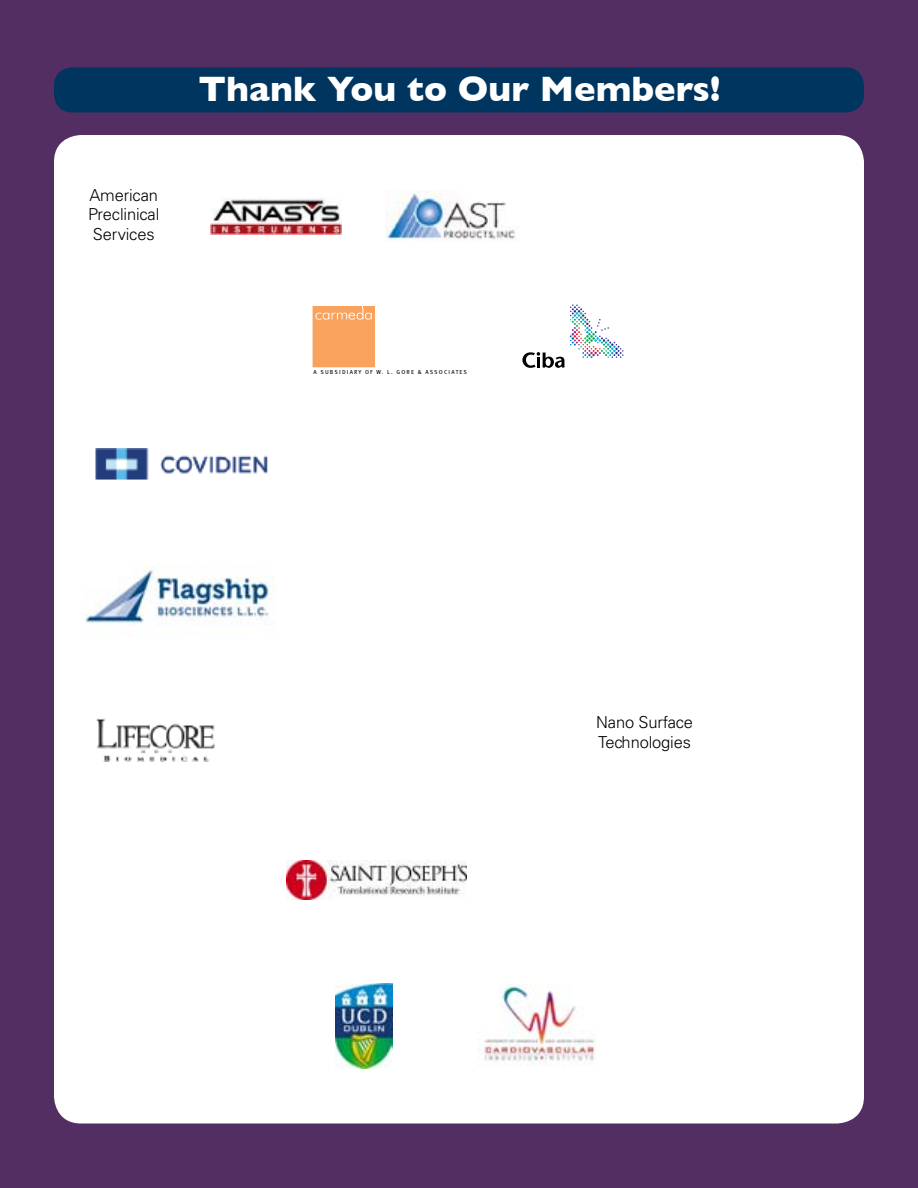
<style>
.page{position:relative;width:918px;height:1188px;background:#532e63}
.page>*{position:absolute;margin:0;border:0;box-sizing:border-box;transform-origin:0 0}
.t1{font:700 36px "Gill Sans";color:#fff}
.t2{font:300 16.5px/19.8px "Univers";letter-spacing:-.01em;color:#000}
.t3{font:5.85px "Meta Book Caps";letter-spacing:.2em;color:#000}
</style>
<div class="page">
<div style="left:54px;top:68px;width:810px;height:44px;background:#00355f;border-radius:18px"></div>
<div style="left:54px;top:135px;width:810px;height:989px;background:#fff;border-radius:27px"></div>
<img style="left:387px;top:190px;width:128px;height:50px">
<svg style="left:522px;top:304px;width:102px;height:64px"></svg>
<img style="left:482px;top:985px;width:114px;height:80px">
<img style="left:96px;top:718px;width:119px;height:43px">
<img style="left:95px;top:448px;width:173px;height:32px">
<img style="left:287px;top:860px;width:179px;height:40px">
<img style="left:86px;top:566px;width:189px;height:59px">
<img style="left:335px;top:983px;width:58px;height:85px">
<div style="left:313px;top:306px;width:61px;height:61px;background:#f9a25d"></div>
<svg style="left:315px;top:306px;width:57px;height:14px"></svg>
<img style="left:210px;top:197px;width:131px;height:38px">
<p class="t2" style="left:88px;top:185px;width:73px;text-align:justify">American Preclinical Services</p>
<h1 class="t1" style="left:199px;top:68px;width:524px">Thank You to Our Members!</h1>
<p class="t3" style="left:313px;top:368px;width:155px">A SUBSIDIARY OF W. L. GORE &amp; ASSOCIATES</p>
<p class="t2" style="left:596px;top:712px;width:98px">Nano Surface<br>Technologies</p>
</div>
